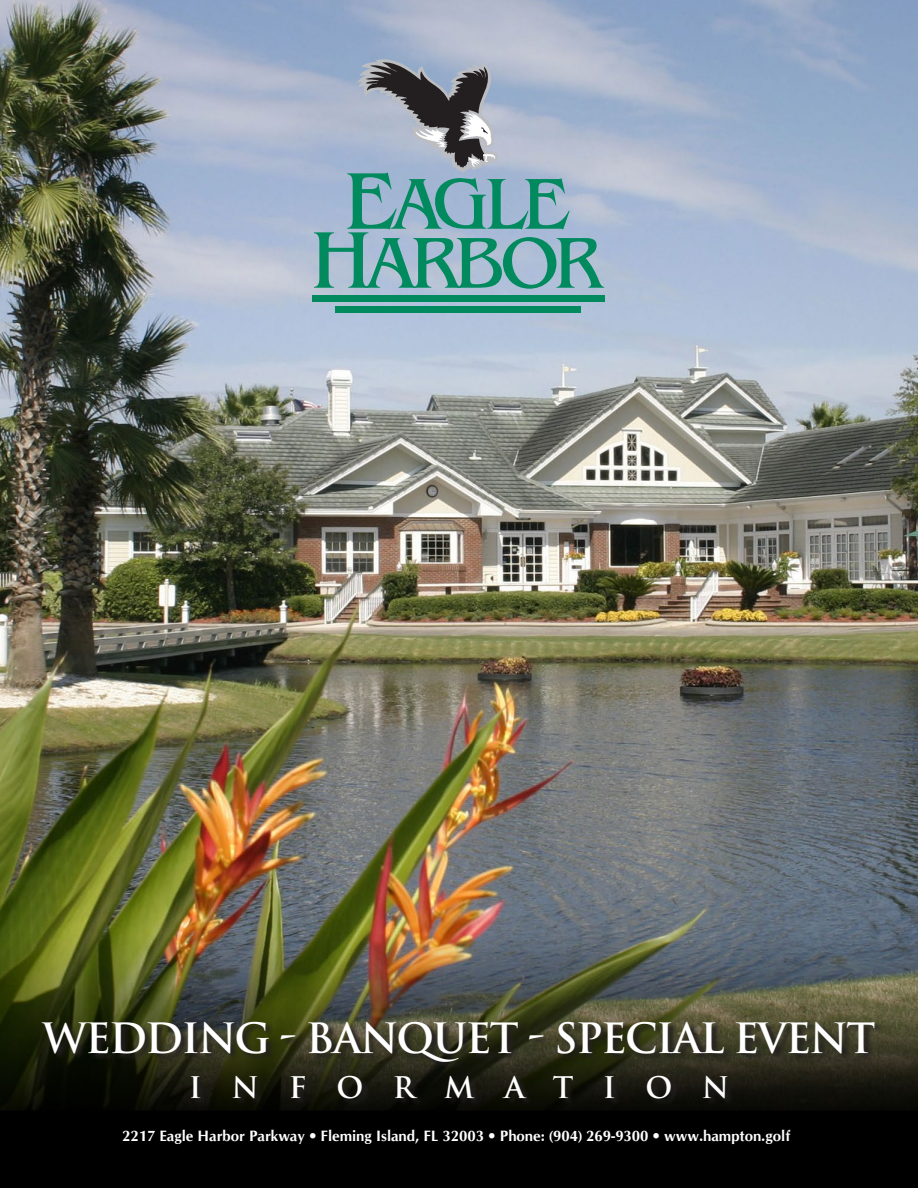
<style>
.page{position:relative;width:918px;height:1188px;background:#fff}
.page>*{position:absolute;margin:0;border:0;box-sizing:border-box;transform-origin:0 0}
.t1{font:700 40.65px "Trajan Pro";letter-spacing:-.04em;color:#fff}
.t2{font:700 29.1px "Trajan Pro";letter-spacing:1.02em;color:#fff}
.t3{font:700 15px "CG Omega";color:#fff}
</style>
<div class="page">
<img style="left:0;top:0;width:918px;height:1188px">
<svg style="left:42px;top:1021px;width:841px;height:86px;background:#252515"></svg>
<div style="left:313px;top:295px;width:292px;height:7px;background:#008a5e"></div>
<div style="left:335px;top:306px;width:246px;height:7px;background:#008a5e"></div>
<svg style="left:314px;top:59px;width:290px;height:230px;background:#88a7b3"></svg>
<h1 class="t1" style="left:43px;top:1013px;width:834px">WEDDING - BANQUET - SPECIAL EVENT</h1>
<h2 class="t2" style="left:189px;top:1069px;width:542px">INFORMATION</h2>
<p class="t3" style="left:122px;top:1127px;width:670px">2217 Eagle Harbor Parkway • Fleming Island, FL 32003 • Phone: (904) 269-9300 • www.hampton.golf</p>
</div>
